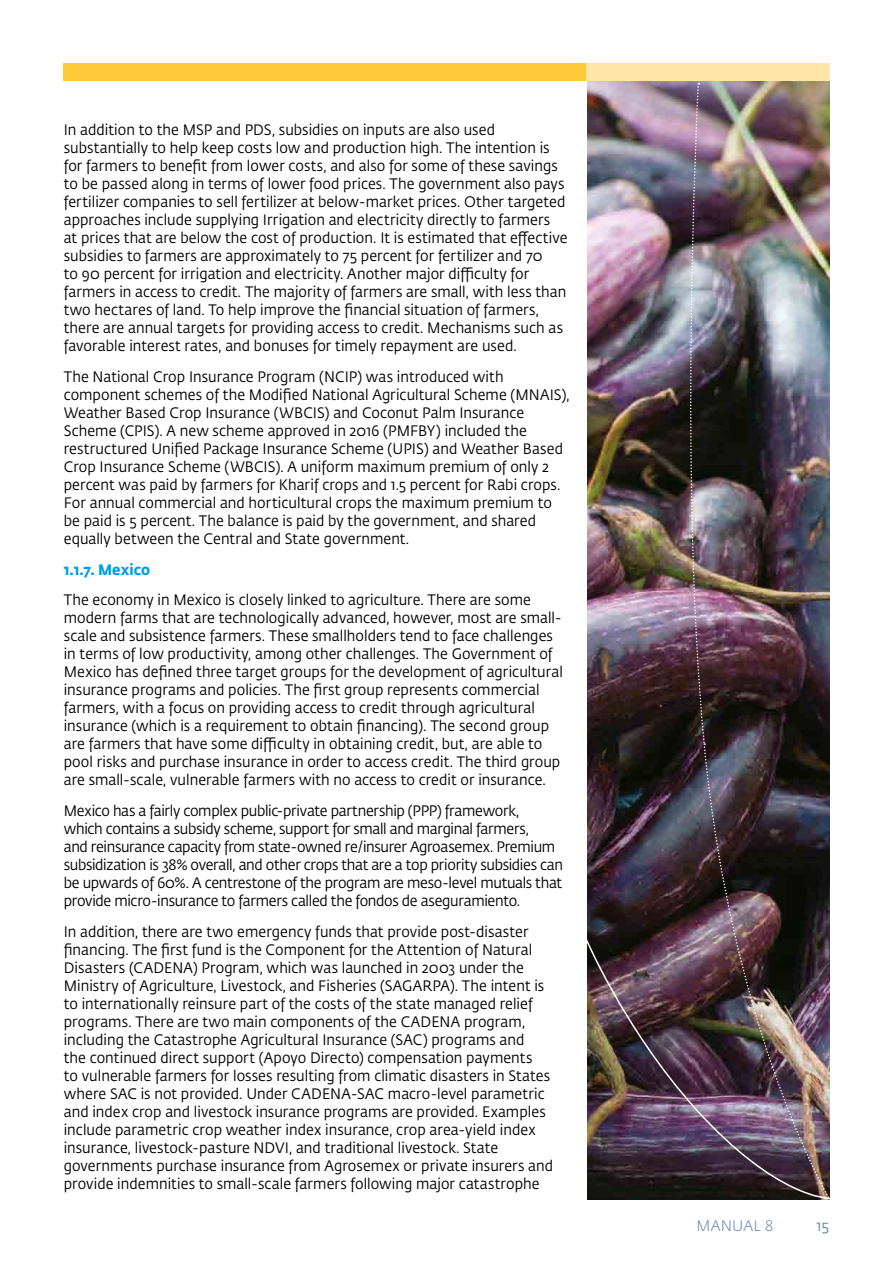
<style>
.page{position:relative;width:893px;height:1263px;background:#fff}
.page>*{position:absolute;margin:0;border:0;box-sizing:border-box;transform-origin:0 0}
.t1{font:15px/18px "Fedra Sans Pro";letter-spacing:.005em;color:#000;scale:.95 1}
.t2{font:15px/18px "Fedra Sans Pro";letter-spacing:-.02em;color:#000;scale:.95 1}
.t3{font:700 15px "Fedra Sans Pro";letter-spacing:.005em;color:#009fe3;scale:.95 1}
.t4{font:300 15px "Fedra Sans Pro";letter-spacing:.01em;color:#6987a4}
.t5{font:15px "Fedra Sans Pro";color:#6987a4}
</style>
<div class="page">
<img style="left:587px;top:81px;width:243px;height:852px">
<img style="left:587px;top:933px;width:243px;height:267px">
<img style="left:703px;top:745px;width:127px;height:454px">
<img style="left:679px;top:83px;width:27px;height:662px">
<div style="left:64px;top:64px;width:522px;height:17px;background:#feca3a"></div>
<div style="left:586px;top:64px;width:243px;height:17px;background:#ffe5a8"></div>
<p class="t1" style="left:64px;top:120px;width:532px">In addition to the MSP and PDS, subsidies on inputs are also used substantially to help keep costs low and production high. The intention is for farmers to benefit from lower costs, and also for some of these savings to be passed along in terms of lower food prices. The government also pays fertilizer companies to sell fertilizer at below-market prices. Other targeted approaches include supplying Irrigation and electricity directly to farmers at prices that are below the cost of production. It is estimated that effective subsidies to farmers are approximately to 75 percent for fertilizer and 70<br>to 90 percent for irrigation and electricity. Another major difficulty for farmers in access to credit. The majority of farmers are small, with less than two hectares of land. To help improve the financial situation of farmers, there are annual targets for providing access to credit. Mechanisms such as favorable interest rates, and bonuses for timely repayment are used.</p>
<p class="t1" style="left:64px;top:367px;width:534px">The National Crop Insurance Program (NCIP) was introduced with component schemes of the Modified National Agricultural Scheme (MNAIS), Weather Based Crop Insurance (WBCIS) and Coconut Palm Insurance Scheme (CPIS). A new scheme approved in 2016 (PMFBY) included the restructured Unified Package Insurance Scheme (UPIS) and Weather Based Crop Insurance Scheme (WBCIS). A uniform maximum premium of only 2 percent was paid by farmers for Kharif crops and 1.5 percent for Rabi crops.<br>For annual commercial and horticultural crops the maximum premium to be paid is 5 percent. The balance is paid by the government, and shared equally between the Central and State government.</p>
<p class="t3" style="left:64px;top:557px;width:93px">1.1.7. Mexico</p>
<p class="t1" style="left:64px;top:591px;width:527px">The economy in Mexico is closely linked to agriculture. There are some modern farms that are technologically advanced, however, most are small&shy;scale and subsistence farmers. These smallholders tend to face challenges in terms of low productivity, among other challenges. The Government of Mexico has defined three target groups for the development of agricultural insurance programs and policies. The first group represents commercial farmers, with a focus on providing access to credit through agricultural insurance (which is a requirement to obtain financing). The second group are farmers that have some difficulty in obtaining credit, but, are able to pool risks and purchase insurance in order to access credit. The third group are small-scale, vulnerable farmers with no access to credit or insurance.</p>
<p class="t2" style="left:64px;top:801px;width:527px">Mexico has a fairly complex public-private partnership (PPP) framework,<br>which contains a subsidy scheme, support for small and marginal farmers,<br>and reinsurance capacity from state-owned re/insurer Agroasemex. Premium subsidization is 38% overall, and other crops that are a top priority subsidies can be upwards of 60%. A centrestone of the program are meso-level mutuals that provide micro-insurance to farmers called the fondos de aseguramiento.</p>
<p class="t1" style="left:64px;top:922px;width:516px">In addition, there are two emergency funds that provide post-disaster financing. The first fund is the Component for the Attention of Natural Disasters (CADENA) Program, which was launched in 2003 under the Ministry of Agriculture, Livestock, and Fisheries (SAGARPA). The intent is to internationally reinsure part of the costs of the state managed relief programs. There are two main components of the CADENA program, including the Catastrophe Agricultural Insurance (SAC) programs and<br>the continued direct support (Apoyo Directo) compensation payments<br>to vulnerable farmers for losses resulting from climatic disasters in States where SAC is not provided. Under CADENA-SAC macro-level parametric and index crop and livestock insurance programs are provided. Examples include parametric crop weather index insurance, crop area-yield index insurance, livestock-pasture NDVI, and traditional livestock. State governments purchase insurance from Agrosemex or private insurers and provide indemnities to small-scale farmers following major catastrophe</p>
<p class="t4" style="left:697px;top:1216px;width:78px">MANUAL 8</p>
<p class="t5" style="left:816px;top:1215px;width:14px">15</p>
</div>
